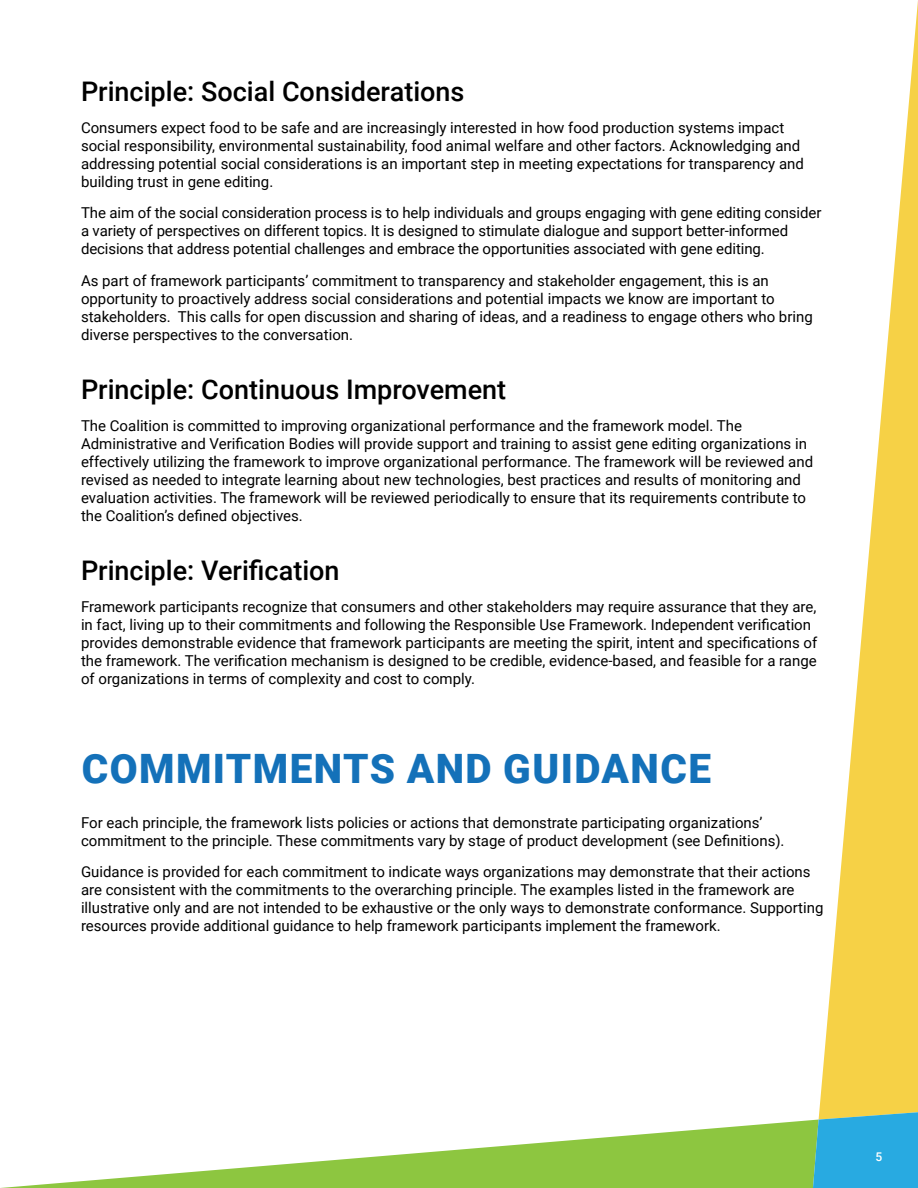
<style>
.page{position:relative;width:918px;height:1188px;background:#fff}
.page>*{position:absolute;margin:0;border:0;box-sizing:border-box;transform-origin:0 0}
.t1{font:900 40.5px "Roboto";letter-spacing:.035em;color:#1471b9}
.t2{font:500 27px "Roboto";color:#000}
.t3{font:15px/18px "Roboto";color:#000}
.t4{font:500 12px "Roboto";color:#fff}
</style>
<div class="page">
<svg style="left:1px;top:1120px;width:812px;height:68px"></svg>
<svg style="left:819px;top:1px;width:99px;height:1111px"></svg>
<svg style="left:813px;top:1112px;width:105px;height:76px;background:#35add6"></svg>
<h2 class="t2" style="left:81px;top:73px;width:385px">Principle: Social Considerations</h2>
<p class="t3" style="left:81px;top:118px;width:725px">Consumers expect food to be safe and are increasingly interested in how food production systems impact social responsibility, environmental sustainability, food animal welfare and other factors. Acknowledging and addressing potential social considerations is an important step in meeting expectations for transparency and building trust in gene editing.</p>
<p class="t3" style="left:81px;top:203px;width:742px">The aim of the social consideration process is to help individuals and groups engaging with gene editing consider a variety of perspectives on different topics. It is designed to stimulate dialogue and support better-informed decisions that address potential challenges and embrace the opportunities associated with gene editing.</p>
<p class="t3" style="left:81px;top:271px;width:733px">As part of framework participants’ commitment to transparency and stakeholder engagement, this is an opportunity to proactively address social considerations and potential impacts we know are important to stakeholders. This calls for open discussion and sharing of ideas, and a readiness to engage others who bring diverse perspectives to the conversation.</p>
<h2 class="t2" style="left:81px;top:371px;width:427px">Principle: Continuous Improvement</h2>
<p class="t3" style="left:81px;top:416px;width:734px">The Coalition is committed to improving organizational performance and the framework model. The Administrative and Verification Bodies will provide support and training to assist gene editing organizations in effectively utilizing the framework to improve organizational performance. The framework will be reviewed and revised as needed to integrate learning about new technologies, best practices and results of monitoring and evaluation activities. The framework will be reviewed periodically to ensure that its requirements contribute to the Coalition’s defined objectives.</p>
<h2 class="t2" style="left:81px;top:552px;width:260px">Principle: Verification</h2>
<p class="t3" style="left:81px;top:597px;width:738px">Framework participants recognize that consumers and other stakeholders may require assurance that they are, in fact, living up to their commitments and following the Responsible Use Framework. Independent verification provides demonstrable evidence that framework participants are meeting the spirit, intent and specifications of the framework. The verification mechanism is designed to be credible, evidence-based, and feasible for a range of organizations in terms of complexity and cost to comply.</p>
<h1 class="t1" style="left:82px;top:740px;width:631px">COMMITMENTS AND GUIDANCE</h1>
<p class="t3" style="left:81px;top:813px;width:705px">For each principle, the framework lists policies or actions that demonstrate participating organizations’ commitment to the principle. These commitments vary by stage of product development (see Definitions).</p>
<p class="t3" style="left:81px;top:862px;width:744px">Guidance is provided for each commitment to indicate ways organizations may demonstrate that their actions are consistent with the commitments to the overarching principle. The examples listed in the framework are illustrative only and are not intended to be exhaustive or the only ways to demonstrate conformance. Supporting resources provide additional guidance to help framework participants implement the framework.</p>
<p class="t4" style="left:876px;top:1149px;width:8px">5</p>
</div>
